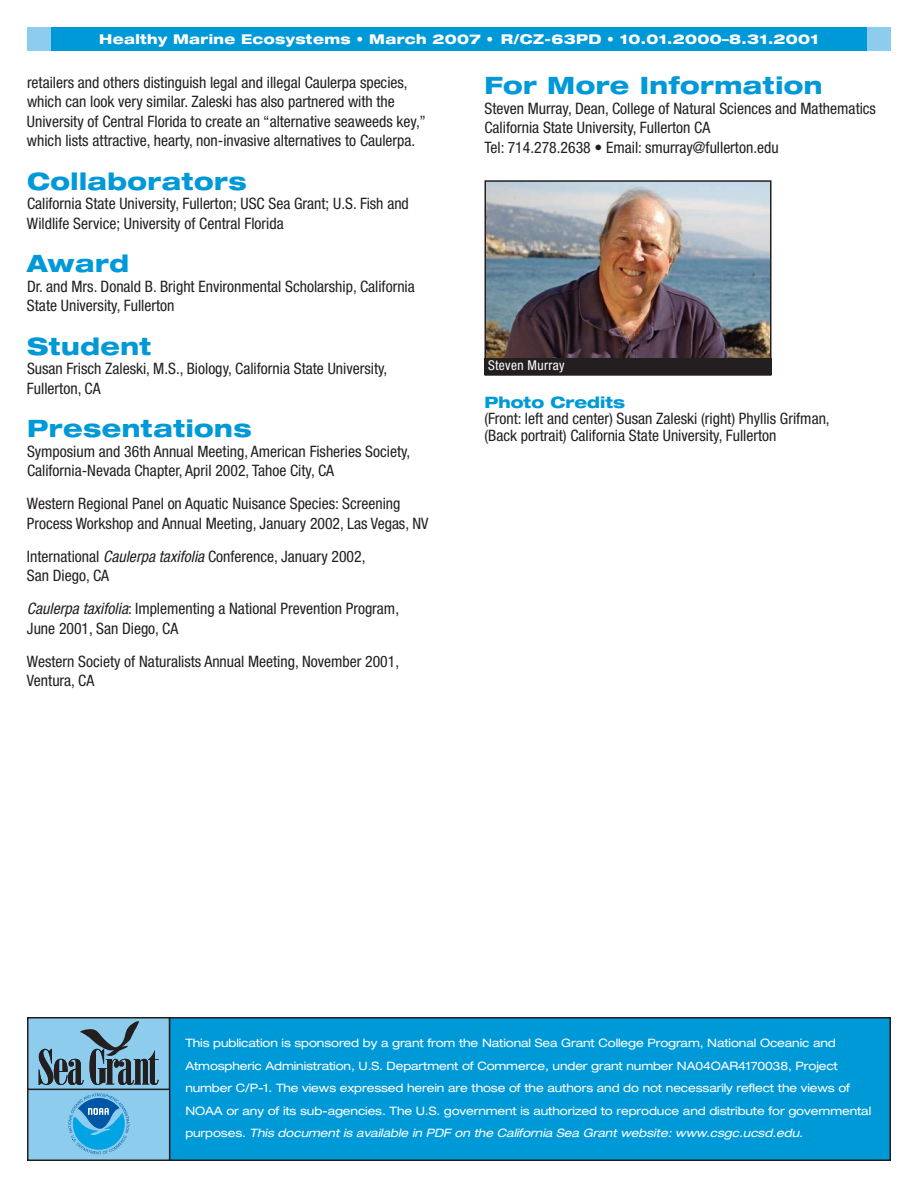
<style>
.page{position:relative;width:918px;height:1188px;background:#fff}
.page>*{position:absolute;margin:0;border:0;box-sizing:border-box;transform-origin:0 0}
.t1{font:800 expanded 24px "Helvetica Neue";letter-spacing:.02em;color:#0099d8}
.t2{font:condensed 15.75px/19.5px "Helvetica Neue";color:#231f20}
.t3{font:800 expanded 15.75px "Helvetica Neue";color:#0099d8}
.t4{font:800 expanded 13.5px "Helvetica Neue";letter-spacing:.025em;color:#fff}
.t5{font:condensed 13.5px "Helvetica Neue";letter-spacing:.025em;color:#fff}
.t6{font:expanded 11.7px/22.5px "Helvetica Neue";letter-spacing:-.01em;color:#fff}
.s1{font-style:italic}
</style>
<div class="page">
<div style="left:27px;top:27px;width:864px;height:24px;background:#0099d8"></div>
<div style="left:27px;top:27px;width:24px;height:24px;background:#8dcced"></div>
<div style="left:867px;top:27px;width:24px;height:24px;background:#8dcced"></div>
<img style="left:487px;top:183px;width:282px;height:175px">
<div style="left:484px;top:180px;width:288px;height:196px;border:2px solid #231f20"></div>
<div style="left:28px;top:1089px;width:142px;height:71px;background:#8dcced"></div>
<svg style="left:68px;top:1093px;width:61px;height:61px"></svg>
<div style="left:27px;top:1088px;width:144px;height:73px;border:2px solid #231f20"></div>
<div style="left:28px;top:1018px;width:142px;height:71px;background:#8dcced"></div>
<svg style="left:39px;top:1021px;width:120px;height:64px"></svg>
<div style="left:27px;top:1017px;width:143px;height:73px;border:2px solid #231f20"></div>
<div style="left:170px;top:1018px;width:720px;height:142px;background:#0099d8"></div>
<div style="left:169px;top:1017px;width:722px;height:144px;border:2px solid #231f20"></div>
<div style="left:484px;top:358px;width:288px;height:17px;background:#231f20"></div>
<p class="t4" style="left:99px;top:34px;width:721px">Healthy Marine Ecosystems • March 2007 • R/CZ-63PD • 10.01.2000–8.31.2001</p>
<p class="t2" style="left:27px;top:74px;width:400px">retailers and others distinguish legal and illegal Caulerpa species, which can look very similar. Zaleski has also partnered with the University of Central Florida to create an “alternative seaweeds key,” which lists attractive, hearty, non-invasive alternatives to Caulerpa.</p>
<h1 class="t1" style="left:27px;top:172px;width:221px">Collaborators</h1>
<p class="t2" style="left:27px;top:195px;width:383px">California State University, Fullerton; USC Sea Grant; U.S. Fish and<br>Wildlife Service; University of Central Florida</p>
<h1 class="t1" style="left:27px;top:254px;width:103px">Award</h1>
<p class="t2" style="left:27px;top:278px;width:389px">Dr. and Mrs. Donald B. Bright Environmental Scholarship, California<br>State University, Fullerton</p>
<h1 class="t1" style="left:27px;top:337px;width:126px">Student</h1>
<p class="t2" style="left:27px;top:360px;width:362px">Susan Frisch Zaleski, M.S., Biology, California State University,<br>Fullerton, CA</p>
<h1 class="t1" style="left:27px;top:419px;width:226px">Presentations</h1>
<p class="t2" style="left:27px;top:443px;width:385px">Symposium and 36th Annual Meeting, American Fisheries Society,<br>California-Nevada Chapter, April 2002, Tahoe City, CA</p>
<p class="t2" style="left:27px;top:495px;width:403px">Western Regional Panel on Aquatic Nuisance Species: Screening<br>Process Workshop and Annual Meeting, January 2002, Las Vegas, NV</p>
<p class="t2" style="left:27px;top:548px;width:340px">International <span class="s1">Caulerpa taxifolia</span> Conference, January 2002,<br>San Diego, CA</p>
<p class="t2" style="left:27px;top:600px;width:374px"><span class="s1">Caulerpa taxifolia</span>: Implementing a National Prevention Program,<br>June 2001, San Diego, CA</p>
<p class="t2" style="left:27px;top:653px;width:374px">Western Society of Naturalists Annual Meeting, November 2001,<br>Ventura, CA</p>
<h1 class="t1" style="left:484px;top:76px;width:340px">For More Information</h1>
<p class="t2" style="left:484px;top:100px;width:393px">Steven Murray, Dean, College of Natural Sciences and Mathematics<br>California State University, Fullerton CA<br>Tel: 714.278.2638 • Email: smurray@fullerton.edu</p>
<p class="t5" style="left:488px;top:361px;width:78px">Steven Murray</p>
<p class="t3" style="left:485px;top:396px;width:142px">Photo Credits</p>
<p class="t2" style="left:485px;top:412px;width:347px;line-height:16.5px">(Front: left and center) Susan Zaleski (right) Phyllis Grifman, (Back portrait) California State University, Fullerton</p>
<p class="t6" style="left:185px;top:1033px;width:687px">This publication is sponsored by a grant from the National Sea Grant College Program, National Oceanic and Atmospheric Administration, U.S. Department of Commerce, under grant number NA04OAR4170038, Project number C/P-1. The views expressed herein are those of the authors and do not necessarily reflect the views of NOAA or any of its sub-agencies. The U.S. government is authorized to reproduce and distribute for governmental purposes. <span class="s1">This document is available in PDF on the California Sea Grant website: www.csgc.ucsd.edu.</span></p>
</div>
